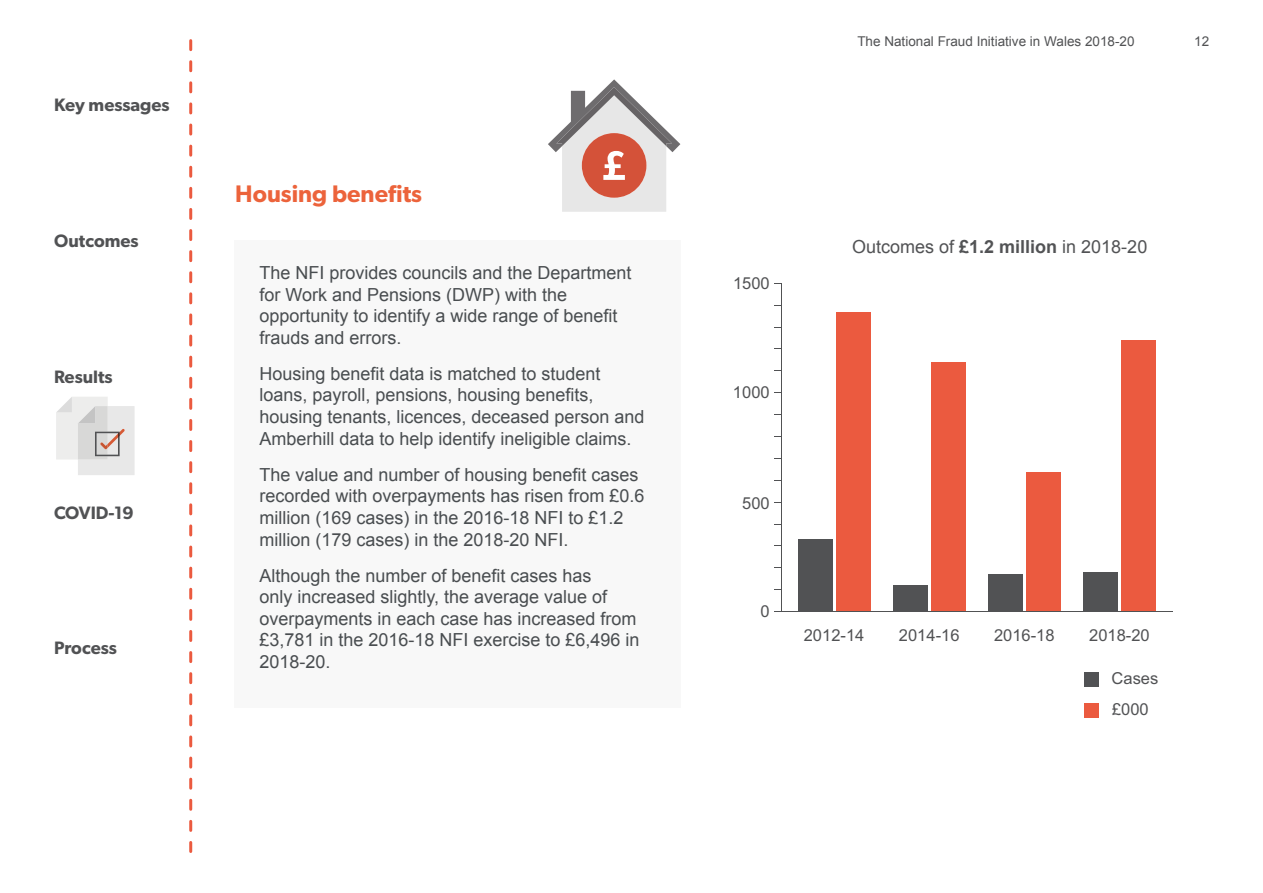
<style>
.page{position:relative;width:1263px;height:893px;background:#fff}
.page>*{position:absolute;margin:0;border:0;box-sizing:border-box;transform-origin:0 0}
.t1{font:600 24px "Gibson";color:#ec633b}
.Body_text{font:18px/21.6px "Arial";color:#494d50}
.t2{font:600 18px "Gibson";color:#515254}
.Box___Figure_Heading{font:18px "Arial";color:#525355}
.t3{font:16.5px/31px "Arial";color:#515254}
.t4{font:13.5px "Arial";color:#515254}
.s1{font-weight:700}
</style>
<div class="page">
<svg style="left:189px;top:41px;width:3px;height:810px"></svg>
<svg style="left:56px;top:397px;width:79px;height:78px;background:#e4e2e1"></svg>
<div style="left:234px;top:240px;width:446px;height:468px;background:#f8f8f8"></div>
<div style="left:837px;top:312px;width:34px;height:300px;background:#eb5a3f"></div>
<div style="left:932px;top:362px;width:34px;height:250px;background:#eb5a3f"></div>
<div style="left:1026px;top:472px;width:35px;height:140px;background:#eb5a3f"></div>
<div style="left:1121px;top:341px;width:35px;height:271px;background:#eb5a3f"></div>
<div style="left:799px;top:539px;width:34px;height:73px;background:#515254"></div>
<div style="left:894px;top:585px;width:34px;height:27px;background:#515254"></div>
<div style="left:989px;top:575px;width:34px;height:37px;background:#515254"></div>
<div style="left:1083px;top:572px;width:35px;height:40px;background:#515254"></div>
<div style="left:1083px;top:703px;width:15px;height:15px;background:#eb5a3f"></div>
<div style="left:1083px;top:672px;width:15px;height:15px;background:#515254"></div>
<hr style="left:782px;top:283px;width:1px;height:329px;background:#515254">
<hr style="left:782px;top:611px;width:391px;height:1px;background:#515254">
<svg style="left:548px;top:79px;width:132px;height:133px"></svg>
<p class="t2" style="left:54px;top:94px;width:117px">Key messages</p>
<p class="t2" style="left:54px;top:230px;width:86px">Outcomes</p>
<p class="t2" style="left:54px;top:366px;width:60px">Results</p>
<p class="t2" style="left:54px;top:502px;width:81px">COVID-19</p>
<p class="t2" style="left:54px;top:637px;width:64px">Process</p>
<h2 class="t1" style="left:235px;top:179px;width:188px">Housing benefits</h2>
<p class="Body_text" style="left:259px;top:262px;width:374px">The NFI provides councils and the Department for Work and Pensions (DWP) with the opportunity to identify a wide range of benefit frauds and errors.</p>
<p class="Body_text" style="left:259px;top:363px;width:387px">Housing benefit data is matched to student loans, payroll, pensions, housing benefits, housing tenants, licences, deceased person and Amberhill data to help identify ineligible claims.</p>
<p class="Body_text" style="left:259px;top:464px;width:387px">The value and number of housing benefit cases recorded with overpayments has risen from £0.6 million (169 cases) in the 2016-18 NFI to £1.2 million (179 cases) in the 2018-20 NFI.</p>
<p class="Body_text" style="left:259px;top:565px;width:382px">Although the number of benefit cases has<br>only increased slightly, the average value of overpayments in each case has increased from £3,781 in the 2016-18 NFI exercise to £6,496 in 2018-20.</p>
<p class="t4" style="left:857px;top:32px;width:279px">The National Fraud Initiative in Wales 2018-20</p>
<p class="t4" style="left:1194px;top:32px;width:17px">12</p>
<p class="t3" style="left:733px;top:268px;width:38px">1500</p>
<p class="t3" style="left:733px;top:376px;width:38px">1000</p>
<p class="Box___Figure_Heading" style="left:852px;top:235px;width:297px">Outcomes of <span class="s1">£1.2 million</span> in 2018-20</p>
<p class="t3" style="left:742px;top:487px;width:29px">500</p>
<p class="t3" style="left:760px;top:596px;width:11px">0</p>
<p class="t3" style="left:804px;top:620px;width:62px">2012-14</p>
<p class="t3" style="left:899px;top:620px;width:62px">2014-16</p>
<p class="t3" style="left:994px;top:620px;width:62px">2016-18</p>
<p class="t3" style="left:1089px;top:620px;width:62px">2018-20</p>
<p class="t3" style="left:1111px;top:663px;width:48px">Cases £000</p>
</div>
